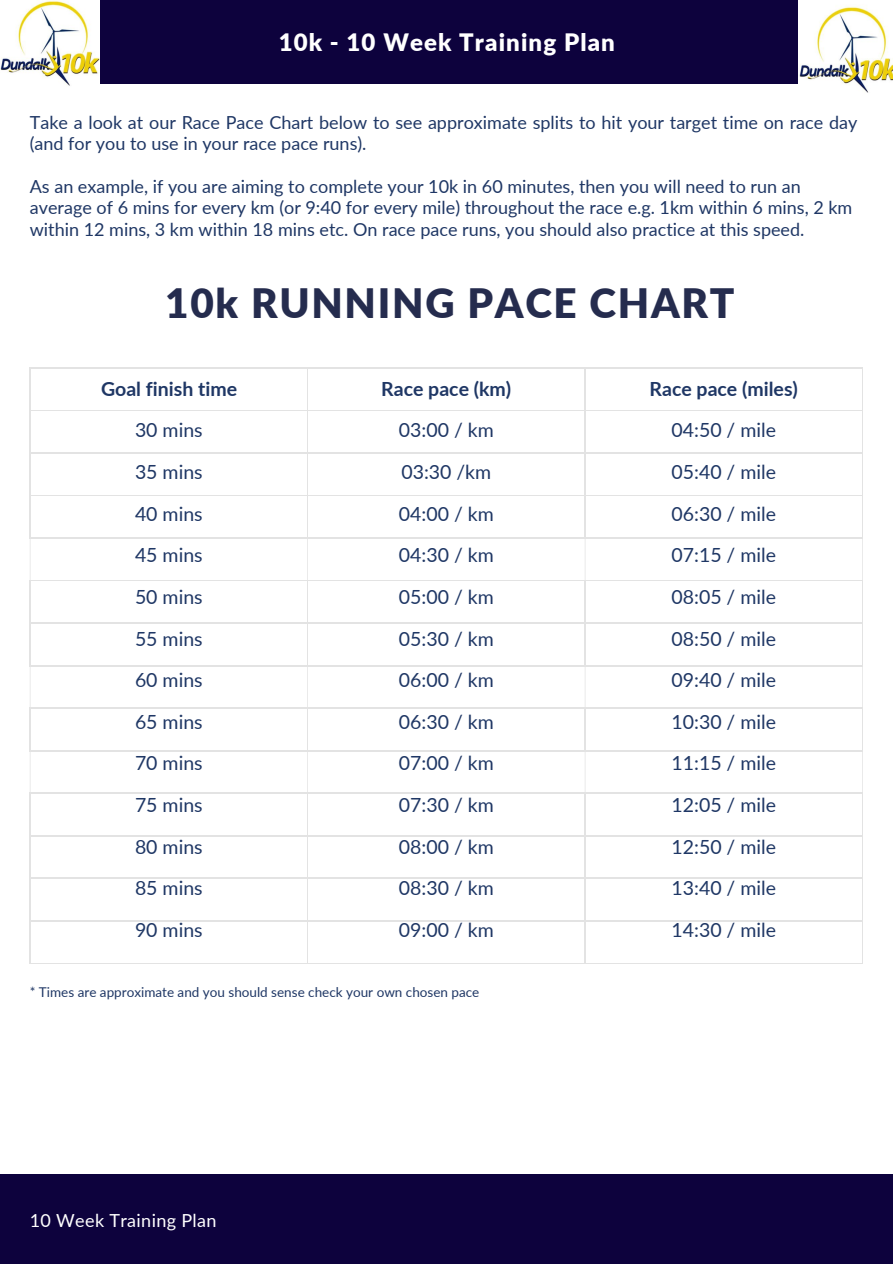
<style>
.page{position:relative;width:893px;height:1264px;background:#fff}
.page>*{position:absolute;margin:0;border:0;box-sizing:border-box;transform-origin:0 0}
.t1{font:900 40.5px "Lato";letter-spacing:.04em;color:#252c4e}
.t2{font:900 24px "Lato";letter-spacing:.045em;color:#fff}
.t3{font:19.5px/41.7px "Lato";color:#1f3765;text-align:center}
.t4{font:18px/21.3px "Lato";color:#1f3765}
.t5{font:18px "Lato";letter-spacing:.02em;color:#fff}
.t6{font:13.5px "Lato";color:#1f3765}
.s1{font-weight:700}
</style>
<div class="page">
<div style="left:0;top:0;width:892px;height:84px;background:#0d023d"></div>
<hr style="left:30px;top:367px;width:277px;height:1px;background:#e3e3e3">
<hr style="left:30px;top:368px;width:1px;height:42px;background:#e3e3e3">
<hr style="left:307px;top:367px;width:278px;height:1px;background:#e3e3e3">
<hr style="left:307px;top:368px;width:1px;height:42px;background:#e3e3e3">
<hr style="left:585px;top:367px;width:277px;height:1px;background:#e3e3e3">
<hr style="left:584px;top:368px;width:1px;height:42px;background:#e3e3e3">
<hr style="left:862px;top:368px;width:1px;height:42px;background:#e3e3e3">
<hr style="left:30px;top:410px;width:277px;height:1px;background:#e3e3e3">
<hr style="left:30px;top:411px;width:1px;height:41px;background:#e3e3e3">
<hr style="left:307px;top:410px;width:278px;height:1px;background:#e3e3e3">
<hr style="left:307px;top:411px;width:1px;height:41px;background:#e3e3e3">
<hr style="left:585px;top:410px;width:277px;height:1px;background:#e3e3e3">
<hr style="left:584px;top:411px;width:1px;height:41px;background:#e3e3e3">
<hr style="left:862px;top:411px;width:1px;height:41px;background:#e3e3e3">
<hr style="left:30px;top:452px;width:277px;height:1px;background:#e3e3e3">
<hr style="left:30px;top:453px;width:1px;height:42px;background:#e3e3e3">
<hr style="left:307px;top:452px;width:278px;height:1px;background:#e3e3e3">
<hr style="left:307px;top:453px;width:1px;height:42px;background:#e3e3e3">
<hr style="left:585px;top:452px;width:277px;height:1px;background:#e3e3e3">
<hr style="left:584px;top:453px;width:1px;height:42px;background:#e3e3e3">
<hr style="left:862px;top:453px;width:1px;height:42px;background:#e3e3e3">
<hr style="left:30px;top:495px;width:277px;height:1px;background:#e3e3e3">
<hr style="left:30px;top:496px;width:1px;height:41px;background:#e3e3e3">
<hr style="left:307px;top:495px;width:278px;height:1px;background:#e3e3e3">
<hr style="left:307px;top:496px;width:1px;height:41px;background:#e3e3e3">
<hr style="left:585px;top:495px;width:277px;height:1px;background:#e3e3e3">
<hr style="left:584px;top:496px;width:1px;height:41px;background:#e3e3e3">
<hr style="left:862px;top:496px;width:1px;height:41px;background:#e3e3e3">
<hr style="left:30px;top:537px;width:277px;height:1px;background:#e3e3e3">
<hr style="left:30px;top:538px;width:1px;height:42px;background:#e3e3e3">
<hr style="left:307px;top:537px;width:278px;height:1px;background:#e3e3e3">
<hr style="left:307px;top:538px;width:1px;height:42px;background:#e3e3e3">
<hr style="left:585px;top:537px;width:277px;height:1px;background:#e3e3e3">
<hr style="left:584px;top:538px;width:1px;height:42px;background:#e3e3e3">
<hr style="left:862px;top:538px;width:1px;height:42px;background:#e3e3e3">
<hr style="left:30px;top:580px;width:277px;height:1px;background:#e3e3e3">
<hr style="left:30px;top:581px;width:1px;height:41px;background:#e3e3e3">
<hr style="left:307px;top:580px;width:278px;height:1px;background:#e3e3e3">
<hr style="left:307px;top:581px;width:1px;height:41px;background:#e3e3e3">
<hr style="left:585px;top:580px;width:277px;height:1px;background:#e3e3e3">
<hr style="left:584px;top:581px;width:1px;height:41px;background:#e3e3e3">
<hr style="left:862px;top:581px;width:1px;height:41px;background:#e3e3e3">
<hr style="left:30px;top:622px;width:277px;height:1px;background:#e3e3e3">
<hr style="left:30px;top:623px;width:1px;height:42px;background:#e3e3e3">
<hr style="left:307px;top:622px;width:278px;height:1px;background:#e3e3e3">
<hr style="left:307px;top:623px;width:1px;height:42px;background:#e3e3e3">
<hr style="left:585px;top:622px;width:277px;height:1px;background:#e3e3e3">
<hr style="left:584px;top:623px;width:1px;height:42px;background:#e3e3e3">
<hr style="left:862px;top:623px;width:1px;height:42px;background:#e3e3e3">
<hr style="left:30px;top:665px;width:277px;height:1px;background:#e3e3e3">
<hr style="left:30px;top:666px;width:1px;height:41px;background:#e3e3e3">
<hr style="left:307px;top:665px;width:278px;height:1px;background:#e3e3e3">
<hr style="left:307px;top:666px;width:1px;height:41px;background:#e3e3e3">
<hr style="left:585px;top:665px;width:277px;height:1px;background:#e3e3e3">
<hr style="left:584px;top:666px;width:1px;height:41px;background:#e3e3e3">
<hr style="left:862px;top:666px;width:1px;height:41px;background:#e3e3e3">
<hr style="left:30px;top:707px;width:277px;height:1px;background:#e3e3e3">
<hr style="left:30px;top:708px;width:1px;height:42px;background:#e3e3e3">
<hr style="left:307px;top:707px;width:278px;height:1px;background:#e3e3e3">
<hr style="left:307px;top:708px;width:1px;height:42px;background:#e3e3e3">
<hr style="left:585px;top:707px;width:277px;height:1px;background:#e3e3e3">
<hr style="left:584px;top:708px;width:1px;height:42px;background:#e3e3e3">
<hr style="left:862px;top:708px;width:1px;height:42px;background:#e3e3e3">
<hr style="left:30px;top:750px;width:277px;height:1px;background:#e3e3e3">
<hr style="left:30px;top:751px;width:1px;height:42px;background:#e3e3e3">
<hr style="left:307px;top:750px;width:278px;height:1px;background:#e3e3e3">
<hr style="left:307px;top:751px;width:1px;height:42px;background:#e3e3e3">
<hr style="left:585px;top:750px;width:277px;height:1px;background:#e3e3e3">
<hr style="left:584px;top:751px;width:1px;height:42px;background:#e3e3e3">
<hr style="left:862px;top:751px;width:1px;height:42px;background:#e3e3e3">
<hr style="left:30px;top:792px;width:277px;height:1px;background:#e3e3e3">
<hr style="left:30px;top:793px;width:1px;height:42px;background:#e3e3e3">
<hr style="left:307px;top:792px;width:278px;height:1px;background:#e3e3e3">
<hr style="left:307px;top:793px;width:1px;height:42px;background:#e3e3e3">
<hr style="left:585px;top:792px;width:277px;height:1px;background:#e3e3e3">
<hr style="left:584px;top:793px;width:1px;height:42px;background:#e3e3e3">
<hr style="left:862px;top:793px;width:1px;height:42px;background:#e3e3e3">
<hr style="left:30px;top:835px;width:277px;height:1px;background:#e3e3e3">
<hr style="left:30px;top:836px;width:1px;height:42px;background:#e3e3e3">
<hr style="left:307px;top:835px;width:278px;height:1px;background:#e3e3e3">
<hr style="left:307px;top:836px;width:1px;height:42px;background:#e3e3e3">
<hr style="left:585px;top:835px;width:277px;height:1px;background:#e3e3e3">
<hr style="left:584px;top:836px;width:1px;height:42px;background:#e3e3e3">
<hr style="left:862px;top:836px;width:1px;height:42px;background:#e3e3e3">
<hr style="left:30px;top:878px;width:277px;height:1px;background:#e3e3e3">
<hr style="left:30px;top:878px;width:1px;height:42px;background:#e3e3e3">
<hr style="left:307px;top:878px;width:278px;height:1px;background:#e3e3e3">
<hr style="left:307px;top:878px;width:1px;height:42px;background:#e3e3e3">
<hr style="left:585px;top:878px;width:277px;height:1px;background:#e3e3e3">
<hr style="left:584px;top:878px;width:1px;height:42px;background:#e3e3e3">
<hr style="left:862px;top:878px;width:1px;height:42px;background:#e3e3e3">
<hr style="left:30px;top:920px;width:277px;height:1px;background:#e3e3e3">
<hr style="left:30px;top:921px;width:1px;height:42px;background:#e3e3e3">
<hr style="left:307px;top:920px;width:278px;height:1px;background:#e3e3e3">
<hr style="left:307px;top:921px;width:1px;height:42px;background:#e3e3e3">
<hr style="left:585px;top:920px;width:277px;height:1px;background:#e3e3e3">
<hr style="left:584px;top:921px;width:1px;height:42px;background:#e3e3e3">
<hr style="left:862px;top:921px;width:1px;height:42px;background:#e3e3e3">
<hr style="left:30px;top:963px;width:277px;height:1px;background:#e3e3e3">
<hr style="left:307px;top:963px;width:278px;height:1px;background:#e3e3e3">
<hr style="left:585px;top:963px;width:277px;height:1px;background:#e3e3e3">
<img style="left:0;top:0;width:99px;height:86px">
<img style="left:798px;top:0;width:94px;height:93px">
<div style="left:0;top:1174px;width:892px;height:89px;background:#0d023d"></div>
<h3 class="t2" style="left:278px;top:28px;width:338px">10k - 10 Week Training Plan</h3>
<p class="t4" style="left:30px;top:111px;width:829px">Take a look at our Race Pace Chart below to see approximate splits to hit your target time on race day (and for you to use in your race pace runs).</p>
<h3 class="t4" style="left:30px;top:175px;width:824px">As an example, if you are aiming to complete your 10k in 60 minutes, then you will need to run an average of 6 mins for every km (or 9:40 for every mile) throughout the race e.g. 1km within 6 mins, 2 km within 12 mins, 3 km within 18 mins etc. On race pace runs, you should also practice at this speed.</h3>
<p class="t1" style="left:165px;top:278px;width:571px">10k RUNNING PACE CHART</p>
<h1 class="t3" style="left:101px;top:367px;width:137px"><span class="s1">Goal finish time<br></span>30 mins<br>35 mins<br>40 mins<br>45 mins<br>50 mins<br>55 mins<br>60 mins<br>65 mins<br>70 mins<br>75 mins<br>80 mins<br>85 mins<br>90 mins</h1>
<h3 class="t3" style="left:381px;top:367px;width:131px"><span class="s1">Race pace (km)<br></span>03:00 / km<br>03:30 /km<br>04:00 / km<br>04:30 / km<br>05:00 / km<br>05:30 / km<br>06:00 / km<br>06:30 / km<br>07:00 / km<br>07:30 / km<br>08:00 / km<br>08:30 / km<br>09:00 / km</h3>
<h3 class="t3" style="left:649px;top:367px;width:150px"><span class="s1">Race pace (miles)<br></span>04:50 / mile<br>05:40 / mile<br>06:30 / mile<br>07:15 / mile<br>08:05 / mile<br>08:50 / mile<br>09:40 / mile<br>10:30 / mile<br>11:15 / mile<br>12:05 / mile<br>12:50 / mile<br>13:40 / mile<br>14:30 / mile</h3>
<h3 class="t6" style="left:30px;top:983px;width:451px">* Times are approximate and you should sense check your own chosen pace</h3>
<h3 class="t5" style="left:30px;top:1208px;width:188px">10 Week Training Plan</h3>
</div>
